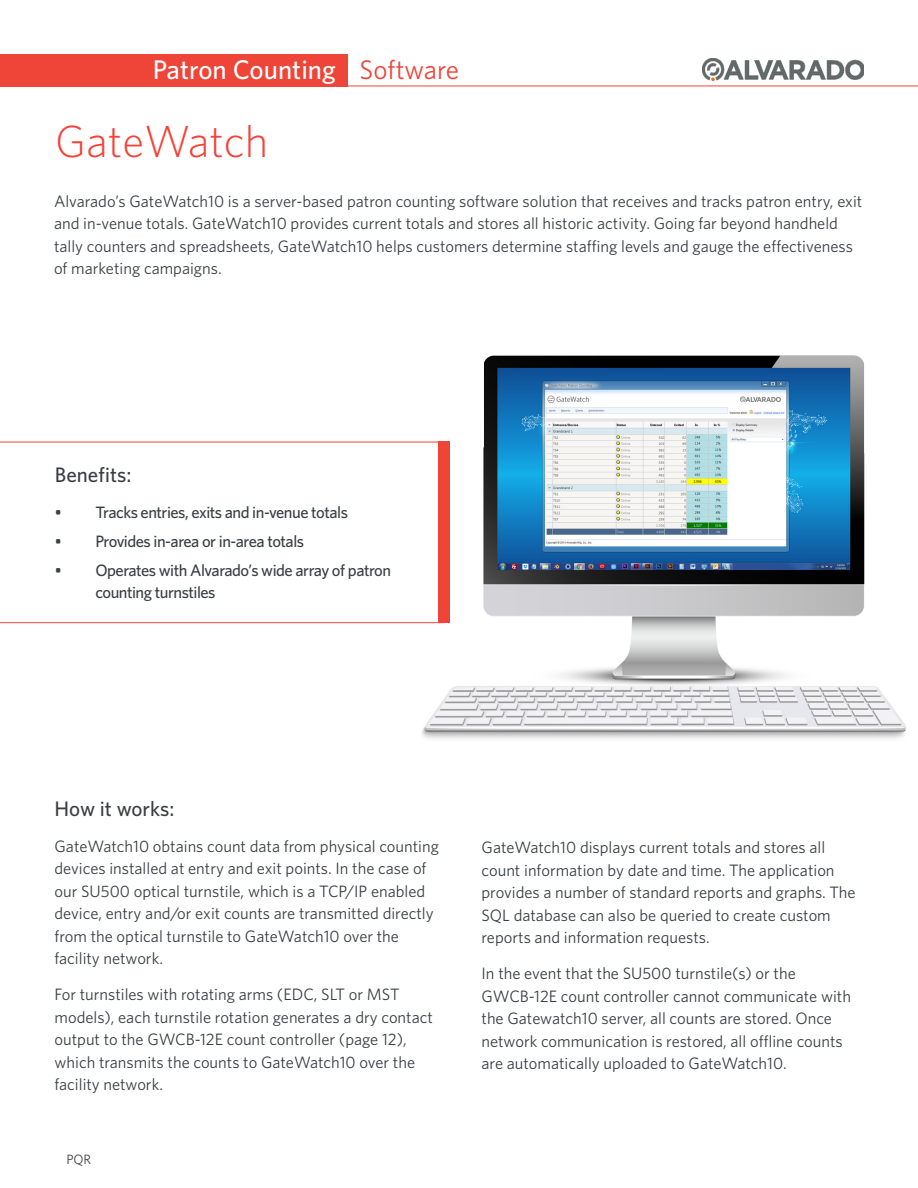
<style>
.page{position:relative;width:918px;height:1188px;background:#fff}
.page>*{position:absolute;margin:0;border:0;box-sizing:border-box;transform-origin:0 0}
.t1{font:300 45px "Whitney";color:#f54236}
.t2{font:500 27px "Whitney";color:#fff}
.t3{font:500 21px "Whitney";color:#3c3f43}
.t4{font:500 21px "Whitney";color:#3a3f45}
.t5{font:16.5px/22.5px "Whitney";color:#3a3f45}
.t6{font:500 16.5px/22.5px "Whitney";letter-spacing:-.03em;color:#3a3f45}
.t7{font:13.5px "Whitney";color:#3e4144}
.s1{font-weight:400;color:#ef4438}
</style>
<div class="page">
<hr style="left:0;top:86px;width:918px;height:1px;background:#ef4438">
<img style="left:702px;top:58px;width:162px;height:22px">
<img style="left:413px;top:355px;width:493px;height:384px">
<div style="left:0;top:54px;width:348px;height:32px;background:#ef4438"></div>
<svg style="left:0;top:442px;width:438px;height:181px"></svg>
<div style="left:438px;top:442px;width:12px;height:181px;background:#ef4438"></div>
<h2 class="t2" style="left:153px;top:52px;width:308px">Patron Counting <span class="s1">Software</span></h2>
<h1 class="t1" style="left:55px;top:111px;width:215px">GateWatch</h1>
<p class="t5" style="left:54px;top:189px;width:810px">Alvarado’s GateWatch10 is a server-based patron counting software solution that receives and tracks patron entry, exit and in-venue totals. GateWatch10 provides current totals and stores all historic activity. Going far beyond handheld tally counters and spreadsheets, GateWatch10 helps customers determine staffing levels and gauge the effectiveness of marketing campaigns.</p>
<p class="t4" style="left:55px;top:461px;width:78px">Benefits:</p>
<p class="t6" style="left:55px;top:501px;width:295px">• Tracks entries, exits and in-venue totals</p>
<p class="t6" style="left:55px;top:529px;width:251px">• Provides in-area or in-area totals</p>
<p class="t6" style="left:95px;top:558px;width:297px;text-indent:-41px">• Operates with Alvarado’s wide array of patron counting turnstiles</p>
<p class="t3" style="left:55px;top:795px;width:121px">How it works:</p>
<p class="t5" style="left:55px;top:835px;width:386px">GateWatch10 obtains count data from physical counting devices installed at entry and exit points. In the case of our SU500 optical turnstile, which is a TCP/IP enabled device, entry and/or exit counts are transmitted directly from the optical turnstile to GateWatch10 over the facility network.</p>
<p class="t5" style="left:55px;top:983px;width:380px">For turnstiles with rotating arms (EDC, SLT or MST models), each turnstile rotation generates a dry contact output to the GWCB-12E count controller (page 12), which transmits the counts to GateWatch10 over the facility network.</p>
<p class="t7" style="left:66px;top:1150px;width:26px">PQR</p>
<p class="t5" style="left:482px;top:836px;width:376px">GateWatch10 displays current totals and stores all count information by date and time. The application provides a number of standard reports and graphs. The SQL database can also be queried to create custom reports and information requests.</p>
<p class="t5" style="left:482px;top:962px;width:371px">In the event that the SU500 turnstile(s) or the GWCB-12E count controller cannot communicate with the Gatewatch10 server, all counts are stored. Once network communication is restored, all offline counts are automatically uploaded to GateWatch10.</p>
</div>
